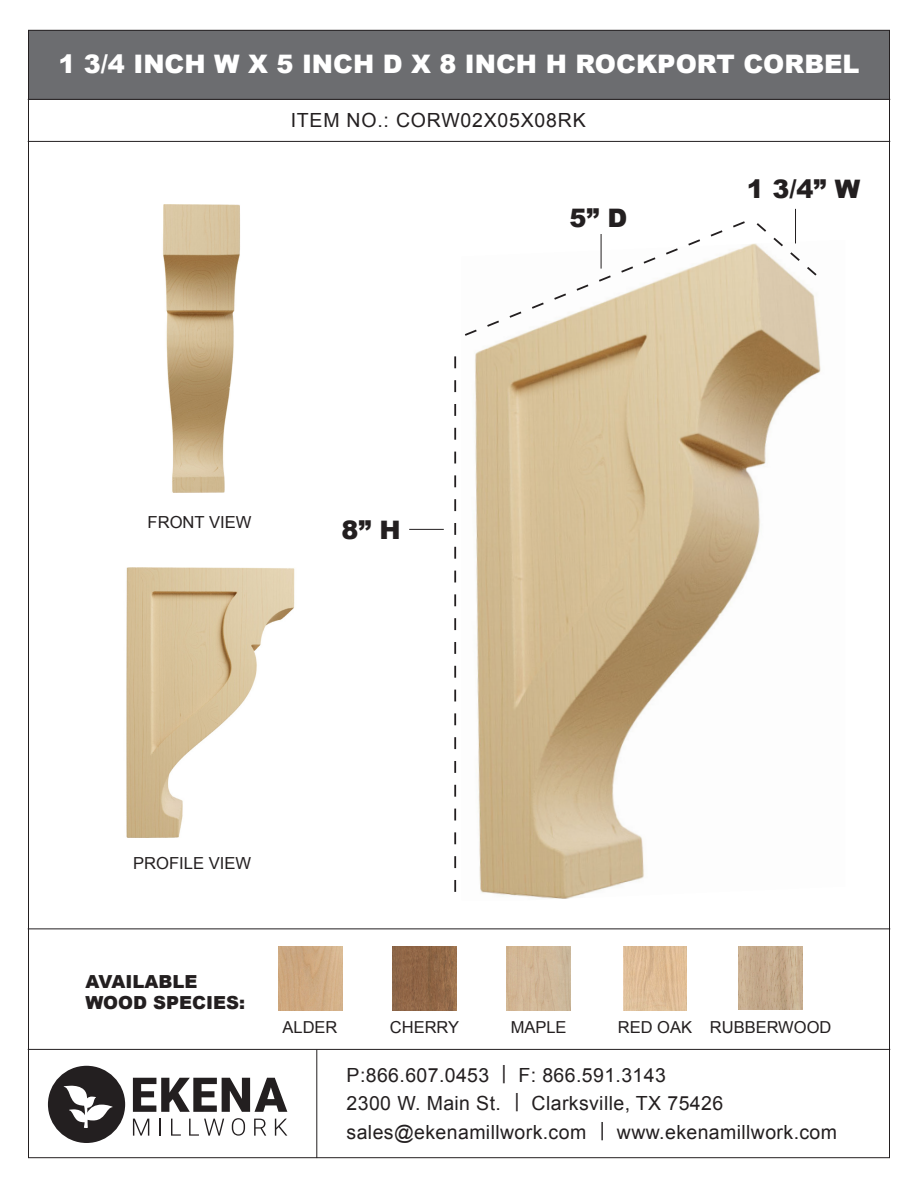
<style>
.page{position:relative;width:918px;height:1188px;background:#fff}
.page>*{position:absolute;margin:0;border:0;box-sizing:border-box;transform-origin:0 0}
.t1{font:900 25.5px "Arial";color:#fff}
.t2{font:900 25.5px "Arial";color:#231f20}
.t3{font:19.5px "Arial";letter-spacing:.02em;color:#231f20}
.t4{font:19.5px "Arial";letter-spacing:.04em;color:#231f20}
.t5{font:900 18px "Arial";color:#231f20}
.t6{font:16.65px "Arial";color:#231f20}
.t7{font:16.5px "Arial";color:#231f20}
</style>
<div class="page">
<div style="left:28px;top:30px;width:862px;height:70px;background:#6c6d70"></div>
<svg style="left:48px;top:1066px;width:77px;height:77px"></svg>
<svg style="left:133px;top:1078px;width:154px;height:34px"></svg>
<svg style="left:133px;top:1119px;width:16px;height:17px"></svg>
<svg style="left:159px;top:1119px;width:2px;height:17px"></svg>
<svg style="left:171px;top:1119px;width:10px;height:17px"></svg>
<svg style="left:189px;top:1119px;width:35px;height:17px"></svg>
<svg style="left:232px;top:1118px;width:13px;height:18px"></svg>
<svg style="left:254px;top:1119px;width:12px;height:17px"></svg>
<svg style="left:275px;top:1119px;width:12px;height:17px"></svg>
<hr style="left:28px;top:1049px;width:862px;height:1px;background:#231f20">
<hr style="left:28px;top:928px;width:862px;height:1px;background:#231f20">
<hr style="left:28px;top:141px;width:862px;height:1px;background:#231f20">
<hr style="left:28px;top:99px;width:862px;height:1px;background:#231f20">
<hr style="left:316px;top:1050px;width:1px;height:108px;background:#231f20">
<img style="left:278px;top:946px;width:64px;height:65px">
<img style="left:392px;top:946px;width:64px;height:64px">
<img style="left:507px;top:946px;width:64px;height:64px">
<img style="left:623px;top:946px;width:64px;height:64px">
<img style="left:739px;top:946px;width:64px;height:64px">
<img style="left:475px;top:243px;width:346px;height:656px">
<img style="left:163px;top:205px;width:77px;height:288px">
<img style="left:126px;top:568px;width:169px;height:270px">
<svg style="left:454px;top:356px;width:2px;height:536px"></svg>
<svg style="left:465px;top:221px;width:282px;height:116px"></svg>
<svg style="left:755px;top:223px;width:64px;height:54px"></svg>
<hr style="left:409px;top:529px;width:35px;height:1px;background:#231f20">
<hr style="left:601px;top:234px;width:1px;height:35px;background:#231f20">
<hr style="left:795px;top:209px;width:1px;height:34px;background:#231f20">
<p class="t1" style="left:58px;top:45px;width:803px">1 3/4 INCH W X 5 INCH D X 8 INCH H ROCKPORT CORBEL</p>
<p class="t4" style="left:291px;top:108px;width:296px">ITEM NO.: CORW02X05X08RK</p>
<p class="t2" style="left:569px;top:199px;width:60px">5” D</p>
<p class="t6" style="left:148px;top:512px;width:105px">FRONT VIEW</p>
<p class="t2" style="left:341px;top:511px;width:61px">8” H</p>
<p class="t2" style="left:747px;top:171px;width:115px">1 3/4” W</p>
<p class="t6" style="left:133px;top:853px;width:120px">PROFILE VIEW</p>
<p class="t5" style="left:85px;top:968px;width:114px">AVAILABLE</p>
<p class="t5" style="left:85px;top:990px;width:161px">WOOD SPECIES:</p>
<p class="t7" style="left:283px;top:1016px;width:57px">ALDER</p>
<p class="t7" style="left:390px;top:1016px;width:71px">CHERRY</p>
<p class="t7" style="left:511px;top:1016px;width:57px">MAPLE</p>
<p class="t7" style="left:618px;top:1016px;width:76px">RED OAK</p>
<p class="t7" style="left:710px;top:1016px;width:123px">RUBBERWOOD</p>
<p class="t3" style="left:347px;top:1062px;width:321px">P:866.607.0453 | F: 866.591.3143</p>
<p class="t3" style="left:347px;top:1091px;width:378px">2300 W. Main St. | Clarksville, TX 75426</p>
<p class="t3" style="left:347px;top:1119px;width:492px">sales@ekenamillwork.com | www.ekenamillwork.com</p>
</div>
